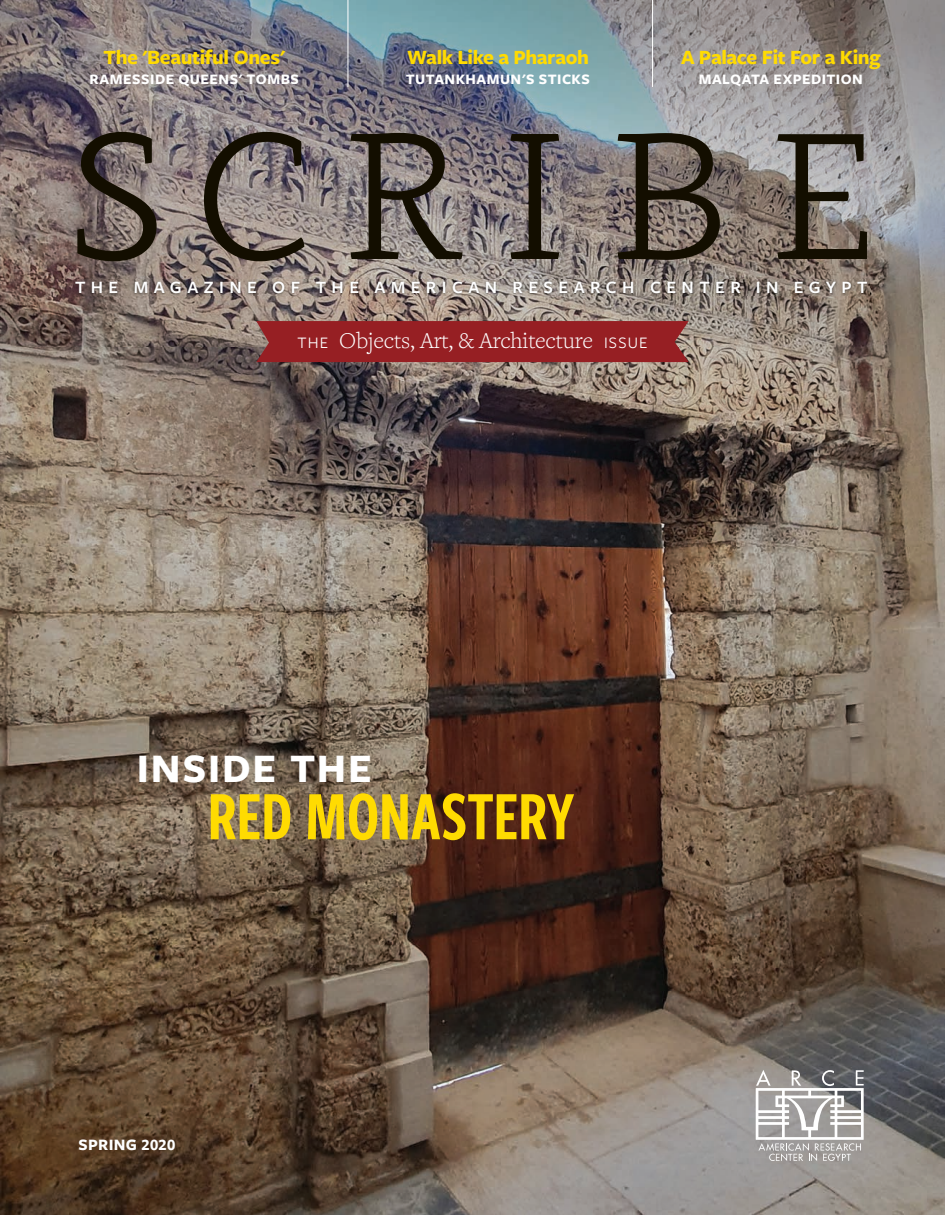
<style>
.page{position:relative;width:945px;height:1215px;background:#fff}
.page>*{position:absolute;margin:0;border:0;box-sizing:border-box;transform-origin:0 0}
.t1{font:300 178.5px "Clavo";letter-spacing:.23em;color:#130e00}
.t2{font:72px "Freight Sans Cmp Pro Semi";letter-spacing:-.015em;color:#ffdb01}
.t3{font:700 42px "Freight Sans Pro";letter-spacing:.045em;color:#fff}
.t4{font:300 23.55px "Freight Text Pro";letter-spacing:-.01em;color:#fff}
.t5{font:700 21px "Freight Sans Pro";letter-spacing:-.02em;color:#ffdb01}
.t6{font:600 18px "Freight Sans Pro";letter-spacing:.3em;color:#fff}
.t7{font:700 16.5px "Freight Sans Pro";letter-spacing:.02em;color:#fff}
.t8{font:700 15px "Freight Sans Pro";letter-spacing:.035em;color:#fff}
.s1{font-family:"Freight Sans Pro";font-weight:400;font-size:16.65px}
</style>
<div class="page">
<img style="left:0;top:0;width:945px;height:1215px">
<svg style="left:756px;top:1070px;width:108px;height:91px"></svg>
<hr style="left:348px;top:0;width:1px;height:87px;background:#fff">
<hr style="left:652px;top:0;width:1px;height:87px;background:#fff">
<div style="left:256px;top:321px;width:433px;height:41px;background:#961f23"></div>
<img style="left:73px;top:280px;width:796px;height:16px">
<h3 class="t5" style="left:104px;top:43px;width:183px">The 'Beautiful Ones'</h3>
<p class="t8" style="left:90px;top:69px;width:211px">RAMESSIDE QUEENS' TOMBS</p>
<h3 class="t5" style="left:407px;top:43px;width:183px">Walk Like a Pharaoh</h3>
<p class="t8" style="left:406px;top:69px;width:186px">TUTANKHAMUN'S STICKS</p>
<h3 class="t5" style="left:681px;top:43px;width:201px">A Palace Fit For a King</h3>
<p class="t8" style="left:699px;top:69px;width:166px">MALQATA EXPEDITION</p>
<h1 class="t1" style="left:68px;top:74px;width:810px">SCRIBE</h1>
<p class="t6" style="left:75px;top:275px;width:794px">THE MAGAZINE OF THE AMERICAN RESEARCH CENTER IN EGYPT</p>
<h3 class="t4" style="left:297px;top:325px;width:352px"><span class="s1">THE</span> Objects, Art, &amp; Architecture <span class="s1">ISSUE</span></h3>
<h3 class="t3" style="left:137px;top:740px;width:237px">INSIDE THE</h3>
<h2 class="t2" style="left:207px;top:767px;width:370px">RED MONASTERY</h2>
<p class="t7" style="left:78px;top:1133px;width:99px">SPRING 2020</p>
</div>
